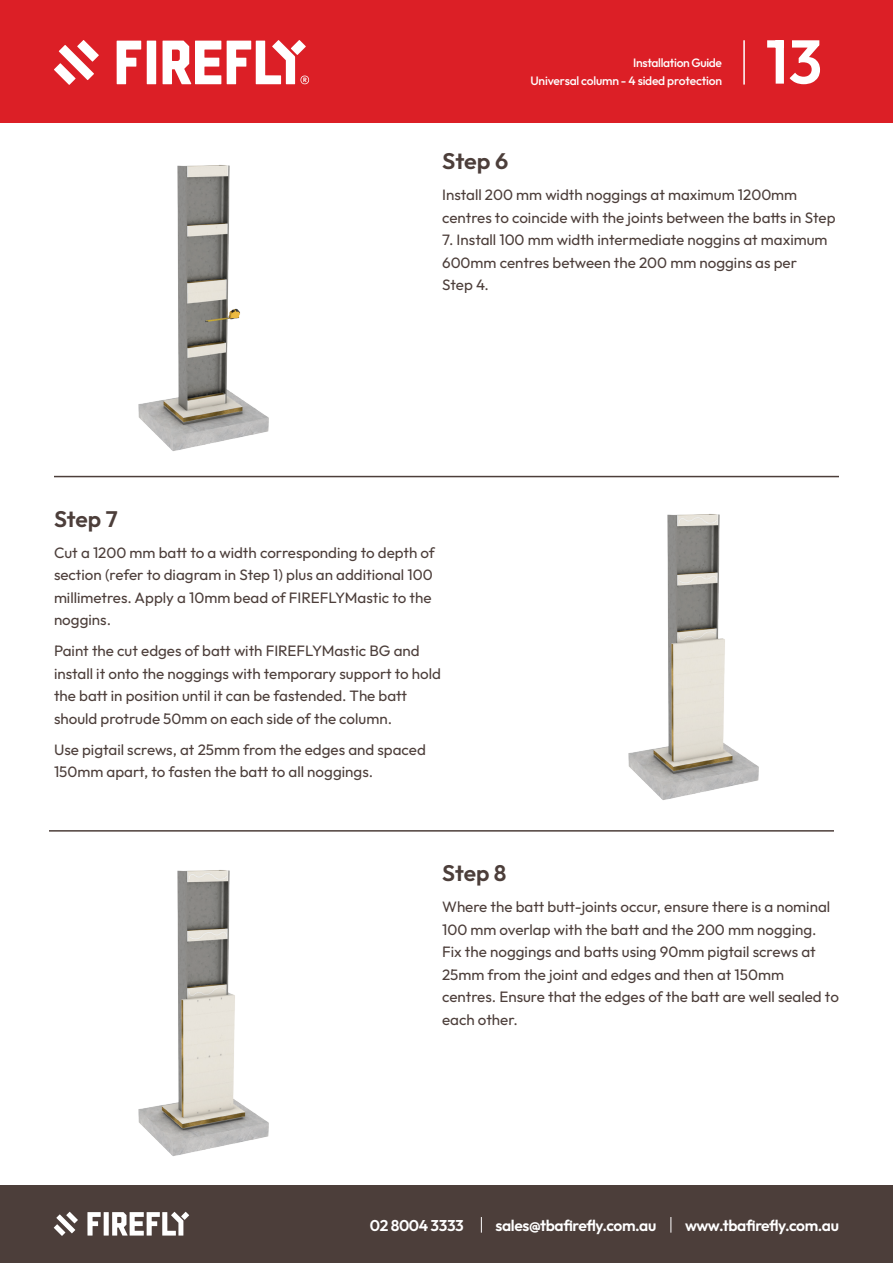
<style>
.page{position:relative;width:893px;height:1263px;background:#fff}
.page>*{position:absolute;margin:0;border:0;box-sizing:border-box;transform-origin:0 0}
.t1{font:600 61.65px "Outfit";color:#fff}
.t2{font:600 22.5px "Outfit";color:#4c3e3a}
.t3{font:600 22.5px "Outfit";color:#4c3e3a;scale:1.04 1}
.t4{font:600 15.6px "Outfit";letter-spacing:-.025em;color:#fff}
.t5{font:15px/22.5px "Outfit";color:#4c3e3a}
.t6{font:500 12.15px "Outfit";letter-spacing:-.02em;color:#fff}
</style>
<div class="page">
<div style="left:0;top:0;width:893px;height:122px;background:#dc1f26"></div>
<img style="left:138px;top:165px;width:131px;height:286px">
<div style="left:0;top:1185px;width:893px;height:78px;background:#4c3e3a"></div>
<svg style="left:54px;top:1212px;width:24px;height:24px"></svg>
<svg style="left:87px;top:1212px;width:14px;height:23px"></svg>
<div style="left:104px;top:1212px;width:5px;height:23px;background:#fff"></div>
<svg style="left:112px;top:1212px;width:77px;height:23px"></svg>
<svg style="left:481px;top:1217px;width:1px;height:15px"></svg>
<svg style="left:670px;top:1217px;width:1px;height:15px"></svg>
<svg style="left:77px;top:40px;width:22px;height:22px"></svg>
<svg style="left:59px;top:45px;width:35px;height:35px"></svg>
<svg style="left:54px;top:63px;width:22px;height:22px"></svg>
<svg style="left:117px;top:41px;width:24px;height:43px"></svg>
<div style="left:147px;top:41px;width:9px;height:43px;background:#fff"></div>
<svg style="left:163px;top:41px;width:58px;height:43px"></svg>
<svg style="left:227px;top:40px;width:82px;height:44px"></svg>
<hr style="left:743px;top:40px;width:2px;height:45px;background:#fff">
<hr style="left:54px;top:476px;width:785px;height:1px;background:#4c3e3a">
<hr style="left:49px;top:830px;width:785px;height:2px;background:#4c3e3a">
<img style="left:628px;top:514px;width:131px;height:286px">
<img style="left:138px;top:870px;width:131px;height:286px">
<p class="t6" style="left:633px;top:55px;width:90px">Installation Guide</p>
<p class="t6" style="left:530px;top:72px;width:193px">Universal column - 4 sided protection</p>
<h1 class="t1" style="left:766px;top:21px;width:58px">13</h1>
<h2 class="t3" style="left:442px;top:147px;width:65px">Step 6</h2>
<p class="t5" style="left:442px;top:184px;width:395px">Install 200 mm width noggings at maximum 1200mm centres to coincide with the joints between the batts in Step</p>
<p class="t5" style="left:442px;top:229px;width:387px">7. Install 100 mm width intermediate noggins at maximum<br>600mm centres between the 200 mm noggins as per<br>Step 4.</p>
<h2 class="t2" style="left:54px;top:504px;width:65px">Step 7</h2>
<p class="t5" style="left:54px;top:542px;width:382px">Cut a 1200 mm batt to a width corresponding to depth of section (refer to diagram in Step 1) plus an additional 100 millimetres. Apply a 10mm bead of FIREFLYMastic to the noggins.</p>
<p class="t5" style="left:54px;top:640px;width:389px">Paint the cut edges of batt with FIREFLYMastic BG and install it onto the noggings with temporary support to hold the batt in position until it can be fastended. The batt should protrude 50mm on each side of the column.</p>
<p class="t5" style="left:54px;top:739px;width:373px">Use pigtail screws, at 25mm from the edges and spaced<br>150mm apart, to fasten the batt to all noggings.</p>
<h2 class="t2" style="left:442px;top:858px;width:66px">Step 8</h2>
<p class="t5" style="left:442px;top:896px;width:398px">Where the batt butt-joints occur, ensure there is a nominal 100 mm overlap with the batt and the 200 mm nogging.<br>Fix the noggings and batts using 90mm pigtail screws at 25mm from the joint and edges and then at 150mm centres. Ensure that the edges of the batt are well sealed to each other.</p>
<p class="t4" style="left:370px;top:1215px;width:95px">02 8004 3333</p>
<p class="t4" style="left:495px;top:1215px;width:162px">sales@tbafirefly.com.au</p>
<p class="t4" style="left:685px;top:1215px;width:155px">www.tbafirefly.com.au</p>
</div>
